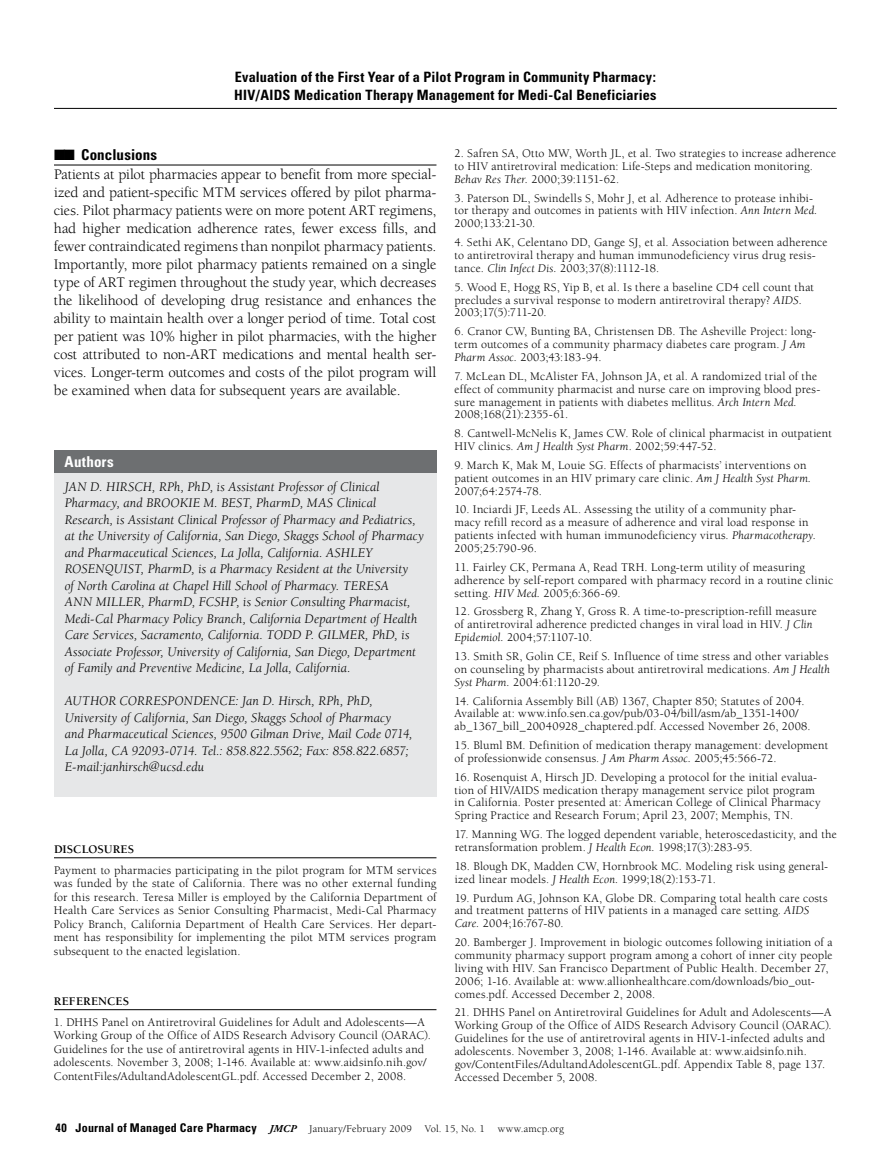
<style>
.page{position:relative;width:891px;height:1175px;background:#fff}
.page>*{position:absolute;margin:0;border:0;box-sizing:border-box;transform-origin:0 0}
.t1{font:15px/18px "Berkeley Pro";letter-spacing:-.01em;color:#000;text-align:justify}
.t2{font:700 condensed 15px "Univers";letter-spacing:.01em;color:#000}
.t3{font:700 condensed 15px "Univers";letter-spacing:.02em;color:#fff}
.t4{font:700 condensed 14.25px/18px "Univers";letter-spacing:.01em;color:#000}
.t5{font:italic 13.5px/16.5px "Berkeley Pro";letter-spacing:.005em;color:#000}
.t6{font:12px/12.9px "Berkeley Pro";letter-spacing:.015em;color:#000}
.t7{font:700 12px "Berkeley Pro";letter-spacing:.005em;color:#000}
.t8{font:10.5px "Berkeley Pro";letter-spacing:.025em;color:#000}
.s1{font-style:italic}
.s2{font-family:"Univers";font-weight:700;font-stretch:condensed;font-size:12px}
.s3{font-family:"Adobe Garamond Pro";font-weight:700;font-style:italic}
</style>
<div class="page">
<hr style="left:54px;top:165px;width:382px;height:1px;background:#000">
<hr style="left:54px;top:857px;width:382px;height:1px;background:#000">
<hr style="left:54px;top:1009px;width:382px;height:1px;background:#000">
<hr style="left:54px;top:108px;width:783px;height:1px;background:#000">
<div style="left:54px;top:471px;width:382px;height:325px;background:#e6e7e8"></div>
<div style="left:54px;top:451px;width:382px;height:22px;background:#6d6f71"></div>
<p class="t4" style="left:234px;top:68px;width:424px">Evaluation of the First Year of a Pilot Program in Community Pharmacy:<br>HIV/AIDS Medication Therapy Management for Medi-Cal Beneficiaries</p>
<p class="t2" style="left:54px;top:146px;width:105px">■■ Conclusions</p>
<p class="t1" style="left:54px;top:165px;width:384px">Patients at pilot pharmacies appear to benefit from more special&shy;ized and patient-specific MTM services offered by pilot pharma&shy;cies. Pilot pharmacy patients were on more potent ART regimens, had higher medication adherence rates, fewer excess fills, and fewer contraindicated regimens than nonpilot pharmacy patients.<br>Importantly, more pilot pharmacy patients remained on a single type of ART regimen throughout the study year, which decreases the likelihood of developing drug resistance and enhances the ability to maintain health over a longer period of time. Total cost per patient was 10% higher in pilot pharmacies, with the higher cost attributed to non-ART medications and mental health ser&shy;vices. Longer-term outcomes and costs of the pilot program will be examined when data for subsequent years are available.</p>
<p class="t3" style="left:65px;top:452px;width:51px">Authors</p>
<p class="t5" style="left:65px;top:478px;width:361px">JAN D. HIRSCH, RPh, PhD, is Assistant Professor of Clinical Pharmacy, and BROOKIE M. BEST, PharmD, MAS Clinical Research, is Assistant Clinical Professor of Pharmacy and Pediatrics, at the University of California, San Diego, Skaggs School of Pharmacy and Pharmaceutical Sciences, La Jolla, California. ASHLEY ROSENQUIST, PharmD, is a Pharmacy Resident at the University<br>of North Carolina at Chapel Hill School of Pharmacy. TERESA<br>ANN MILLER, PharmD, FCSHP, is Senior Consulting Pharmacist, Medi-Cal Pharmacy Policy Branch, California Department of Health Care Services, Sacramento, California. TODD P. GILMER, PhD, is Associate Professor, University of California, San Diego, Department of Family and Preventive Medicine, La Jolla, California.</p>
<p class="t5" style="left:65px;top:693px;width:349px">AUTHOR CORRESPONDENCE: Jan D. Hirsch, RPh, PhD, University of California, San Diego, Skaggs School of Pharmacy and Pharmaceutical Sciences, 9500 Gilman Drive, Mail Code 0714, La Jolla, CA 92093-0714. Tel.: 858.822.5562; Fax: 858.822.6857; E-mail:janhirsch@ucsd.edu</p>
<p class="t7" style="left:54px;top:842px;width:82px">DISCLOSURES</p>
<p class="t6" style="left:54px;top:863px;width:384px;line-height:13.5px;text-align:justify">Payment to pharmacies participating in the pilot program for MTM services was funded by the state of California. There was no other external funding for this research. Teresa Miller is employed by the California Department of Health Care Services as Senior Consulting Pharmacist, Medi-Cal Pharmacy Policy Branch, California Department of Health Care Services. Her depart&shy;ment has responsibility for implementing the pilot MTM services program subsequent to the enacted legislation.</p>
<p class="t7" style="left:54px;top:994px;width:77px">REFERENCES</p>
<p class="t6" style="left:54px;top:1015px;width:379px;line-height:13.5px">1. DHHS Panel on Antiretroviral Guidelines for Adult and Adolescents—A Working Group of the Office of AIDS Research Advisory Council (OARAC).<br>Guidelines for the use of antiretroviral agents in HIV-1-infected adults and adolescents. November 3, 2008; 1-146. Available at: www.aidsinfo.nih.gov/ ContentFiles/AdultandAdolescentGL.pdf. Accessed December 2, 2008.</p>
<p class="t6" style="left:454px;top:147px;width:383px">2. Safren SA, Otto MW, Worth JL, et al. Two strategies to increase adherence to HIV antiretroviral medication: Life-Steps and medication monitoring.<br><span class="s1">Behav Res Ther.</span> 2000;39:1151-62.</p>
<p class="t6" style="left:454px;top:191px;width:365px">3. Paterson DL, Swindells S, Mohr J, et al. Adherence to protease inhibi&shy;tor therapy and outcomes in patients with HIV infection. <span class="s1">Ann Intern Med.<br></span>2000;133:21-30.</p>
<p class="t6" style="left:455px;top:236px;width:375px">4. Sethi AK, Celentano DD, Gange SJ, et al. Association between adherence to antiretroviral therapy and human immunodeficiency virus drug resis&shy;tance. <span class="s1">Clin Infect Dis.</span> 2003;37(8):1112-18.</p>
<p class="t6" style="left:455px;top:280px;width:361px">5. Wood E, Hogg RS, Yip B, et al. Is there a baseline CD4 cell count that precludes a survival response to modern antiretroviral therapy? <span class="s1">AIDS.<br></span>2003;17(5):711-20.</p>
<p class="t6" style="left:455px;top:325px;width:363px">6. Cranor CW, Bunting BA, Christensen DB. The Asheville Project: long&shy;term outcomes of a community pharmacy diabetes care program. <span class="s1">J Am<br>Pharm Assoc.</span> 2003;43:183-94.</p>
<p class="t6" style="left:455px;top:370px;width:367px">7. McLean DL, McAlister FA, Johnson JA, et al. A randomized trial of the effect of community pharmacist and nurse care on improving blood pres&shy;sure management in patients with diabetes mellitus. <span class="s1">Arch Intern Med.<br></span>2008;168(21):2355-61.</p>
<p class="t6" style="left:455px;top:427px;width:379px">8. Cantwell-McNelis K, James CW. Role of clinical pharmacist in outpatient<br>HIV clinics. <span class="s1">Am J Health Syst Pharm</span>. 2002;59:447-52.</p>
<p class="t6" style="left:455px;top:459px;width:358px">9. March K, Mak M, Louie SG. Effects of pharmacists’ interventions on patient outcomes in an HIV primary care clinic. <span class="s1">Am J Health Syst Pharm.<br></span>2007;64:2574-78.</p>
<p class="t6" style="left:455px;top:503px;width:363px">10. Inciardi JF, Leeds AL. Assessing the utility of a community phar&shy;macy refill record as a measure of adherence and viral load response in patients infected with human immunodeficiency virus. <span class="s1">Pharmacotherapy.<br></span>2005;25:790-96.</p>
<p class="t6" style="left:455px;top:560px;width:380px">11. Fairley CK, Permana A, Read TRH. Long-term utility of measuring adherence by self-report compared with pharmacy record in a routine clinic setting. <span class="s1">HIV Med.</span> 2005;6:366-69.</p>
<p class="t6" style="left:455px;top:605px;width:364px">12. Grossberg R, Zhang Y, Gross R. A time-to-prescription-refill measure of antiretroviral adherence predicted changes in viral load in HIV. <span class="s1">J Clin<br>Epidemiol.</span> 2004;57:1107-10.</p>
<p class="t6" style="left:455px;top:650px;width:377px">13. Smith SR, Golin CE, Reif S. Influence of time stress and other variables on counseling by pharmacists about antiretroviral medications. <span class="s1">Am J Health<br>Syst Pharm.</span> 2004:61:1120-29.</p>
<p class="t6" style="left:455px;top:694px;width:358px">14. California Assembly Bill (AB) 1367, Chapter 850; Statutes of 2004.<br>Available at: www.info.sen.ca.gov/pub/03-04/bill/asm/ab_1351-1400/ ab_1367_bill_20040928_chaptered.pdf. Accessed November 26, 2008.</p>
<p class="t6" style="left:455px;top:739px;width:375px">15. Bluml BM. Definition of medication therapy management: development of professionwide consensus. <span class="s1">J Am Pharm Assoc.</span> 2005;45:566-72.</p>
<p class="t6" style="left:455px;top:770px;width:367px">16. Rosenquist A, Hirsch JD. Developing a protocol for the initial evalua&shy;tion of HIV/AIDS medication therapy management service pilot program in California. Poster presented at: American College of Clinical Pharmacy Spring Practice and Research Forum; April 23, 2007; Memphis, TN.</p>
<p class="t6" style="left:455px;top:828px;width:384px">17. Manning WG. The logged dependent variable, heteroscedasticity, and the retransformation problem. <span class="s1">J Health Econ.</span> 1998;17(3):283-95.</p>
<p class="t6" style="left:455px;top:859px;width:375px">18. Blough DK, Madden CW, Hornbrook MC. Modeling risk using general&shy;ized linear models. <span class="s1">J Health Econ.</span> 1999;18(2):153-71.</p>
<p class="t6" style="left:455px;top:891px;width:374px">19. Purdum AG, Johnson KA, Globe DR. Comparing total health care costs and treatment patterns of HIV patients in a managed care setting. <span class="s1">AIDS<br>Care.</span> 2004;16:767-80.</p>
<p class="t6" style="left:455px;top:936px;width:380px">20. Bamberger J. Improvement in biologic outcomes following initiation of a community pharmacy support program among a cohort of inner city people living with HIV. San Francisco Department of Public Health. December 27, 2006; 1-16. Available at: www.allionhealthcare.com/downloads/bio_out&shy;comes.pdf. Accessed December 2, 2008.</p>
<p class="t6" style="left:455px;top:1006px;width:379px">21. DHHS Panel on Antiretroviral Guidelines for Adult and Adolescents—A Working Group of the Office of AIDS Research Advisory Council (OARAC).<br>Guidelines for the use of antiretroviral agents in HIV-1-infected adults and adolescents. November 3, 2008; 1-146. Available at: www.aidsinfo.nih. gov/ContentFiles/AdultandAdolescentGL.pdf. Appendix Table 8, page 137.<br>Accessed December 5, 2008.</p>
<p class="t8" style="left:56px;top:1122px;width:510px"><span class="s2">40 Journal of Managed Care Pharmacy</span> <span class="s3">JMCP</span> January/February 2009 Vol. 15, No. 1 www.amcp.org</p>
</div>
